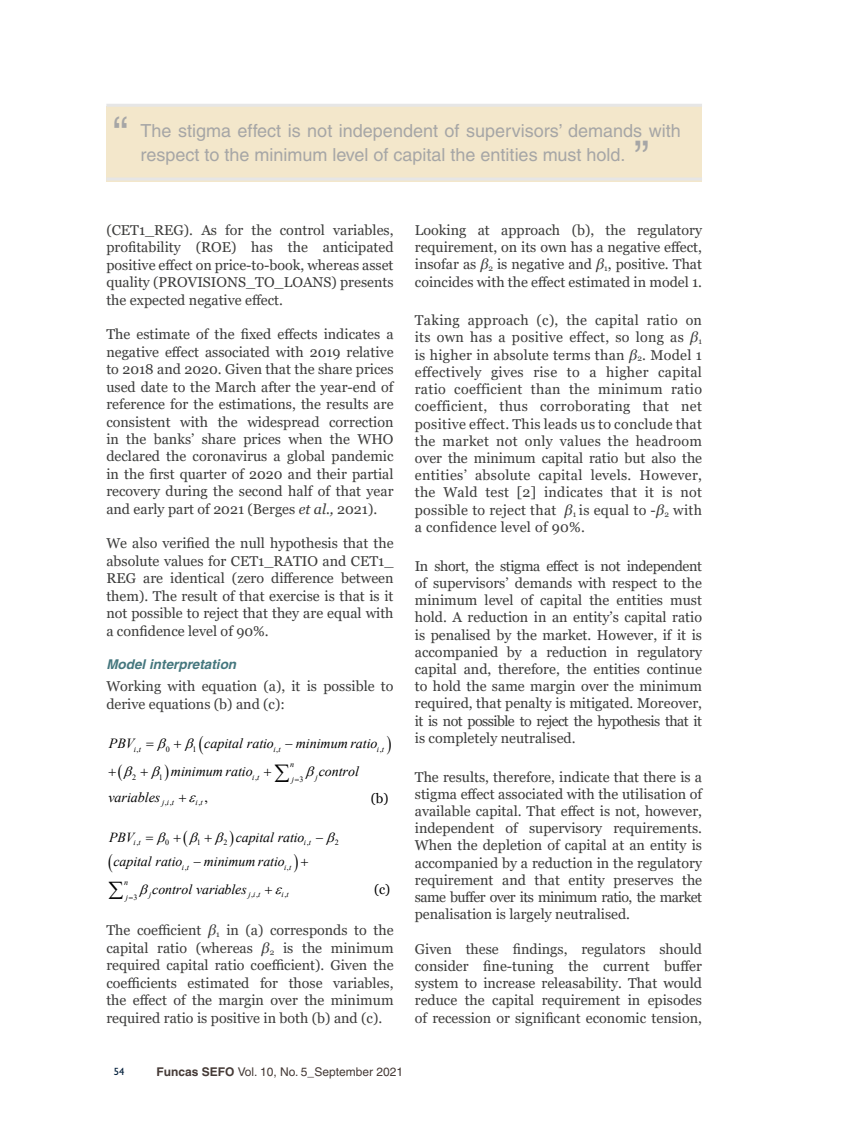
<style>
.page{position:relative;width:851px;height:1127px;background:#fff}
.page>*{position:absolute;margin:0;border:0;box-sizing:border-box;transform-origin:0 0}
.t1{font:45px "Helvetica";color:#a6a6a6}
.t2{font:18px/24px "Helvetica";color:#a6a6a6}
.t3{font:14.25px/17.2px "Georgia";color:#3c3c3b;text-align:justify}
.t4{font:italic 13.95px "Times New Roman";color:#000}
.t5{font:italic 13.8px/27.6px "Times New Roman";color:#000}
.t6{font:italic 700 13.5px "Helvetica";color:#45777e}
.t7{font:13.5px "Georgia";color:#000}
.t8{font:12px "Helvetica";color:#453a36}
.t9{font:500 10.5px "Gill Sans MT Std";color:#001d39}
.t10{font:italic 8.1px "Times New Roman";color:#000}
.t11{font:8.1px "Times New Roman";color:#000}
.t12{font:italic 7.95px "Times New Roman";color:#000}
.t13{font:7.95px "Times New Roman";color:#000}
.s1{font-style:italic}
.s2{font-family:"Helvetica CE";font-weight:700}
</style>
<div class="page">
<div style="left:106px;top:106px;width:596px;height:75px;background:#f3e7cb"></div>
<hr style="left:106px;top:104px;width:596px;height:3px;background:#e6e6e6">
<hr style="left:106px;top:177px;width:596px;height:3px;background:#e6e6e6">
<h1 class="t1" style="left:113px;top:107px;width:16px">“</h1>
<p class="t2" style="left:140px;top:118px;width:542px">The stigma effect is not independent of supervisors’ demands with respect to the minimum level of capital the entities must hold.</p>
<h1 class="t1" style="left:634px;top:131px;width:16px">”</h1>
<p class="t3" style="left:106px;top:221px;width:289px">(CET1_REG). As for the control variables, profitability (ROE) has the anticipated positive effect on price-to-book, whereas asset quality (PROVISIONS_TO_LOANS) presents the expected negative effect.</p>
<p class="t3" style="left:106px;top:326px;width:289px">The estimate of the fixed effects indicates a negative effect associated with 2019 relative to 2018 and 2020. Given that the share prices used date to the March after the year-end of reference for the estimations, the results are consistent with the widespread correction in the banks’ share prices when the WHO declared the coronavirus a global pandemic in the first quarter of 2020 and their partial recovery during the second half of that year and early part of 2021 (Berges <span class="s1">et al.,</span> 2021).</p>
<p class="t3" style="left:106px;top:535px;width:289px">We also verified the null hypothesis that the absolute values for CET1_RATIO and CET1_ REG are identical (zero difference between them). The result of that exercise is that is it not possible to reject that they are equal with a confidence level of 90%.</p>
<p class="t6" style="left:106px;top:656px;width:131px">Model interpretation</p>
<p class="t3" style="left:106px;top:678px;width:288px">Working with equation (a), it is possible to derive equations (b) and (c):</p>
<p class="t4" style="left:109px;top:734px;width:27px">PBV</p>
<p class="t4" style="left:204px;top:734px;width:71px">capital ratio</p>
<p class="t4" style="left:285px;top:734px;width:94px">− minimum ratio</p>
<p class="t4" style="left:171px;top:762px;width:83px">minimum ratio</p>
<p class="t4" style="left:318px;top:762px;width:42px">control</p>
<p class="t4" style="left:108px;top:787px;width:53px">variables</p>
<p class="t7" style="left:371px;top:790px;width:19px">(b)</p>
<p class="t13" style="left:136px;top:837px;width:3px">,</p>
<p class="t11" style="left:166px;top:743px;width:6px">0</p>
<p class="t11" style="left:192px;top:743px;width:6px">1</p>
<p class="t10" style="left:134px;top:743px;width:9px">i t</p>
<p class="t10" style="left:273px;top:743px;width:9px">i t</p>
<p class="t10" style="left:377px;top:743px;width:9px">i t</p>
<p class="t10" style="left:290px;top:759px;width:6px">n</p>
<p class="t10" style="left:252px;top:771px;width:9px">i t</p>
<p class="t10" style="left:315px;top:771px;width:4px">j</p>
<p class="t11" style="left:137px;top:743px;width:4px">,</p>
<p class="t11" style="left:276px;top:743px;width:4px">,</p>
<p class="t11" style="left:380px;top:743px;width:4px">,</p>
<p class="t11" style="left:132px;top:771px;width:6px">2</p>
<p class="t11" style="left:159px;top:771px;width:6px">1</p>
<p class="t11" style="left:255px;top:771px;width:4px">,</p>
<p class="t11" style="left:299px;top:774px;width:6px">3</p>
<p class="t10" style="left:292px;top:774px;width:4px">j</p>
<p class="t10" style="left:162px;top:797px;width:14px">jit</p>
<p class="t10" style="left:195px;top:797px;width:9px">i t</p>
<p class="t11" style="left:165px;top:797px;width:8px">, ,</p>
<p class="t11" style="left:198px;top:797px;width:11px">, <sup>,</sup></p>
<p class="t5" style="left:109px;top:823px;width:27px">PBV</p>
<p class="t5" style="left:236px;top:823px;width:70px">capital ratio</p>
<p class="t5" style="left:113px;top:847px;width:70px">capital ratio</p>
<p class="t13" style="left:165px;top:837px;width:5px">0</p>
<p class="t13" style="left:197px;top:837px;width:5px">1</p>
<p class="t13" style="left:223px;top:837px;width:5px">2</p>
<p class="t13" style="left:335px;top:837px;width:5px">2</p>
<p class="t12" style="left:133px;top:837px;width:9px">i t</p>
<p class="t12" style="left:304px;top:837px;width:9px">i t</p>
<p class="t12" style="left:182px;top:861px;width:9px">i t</p>
<p class="t12" style="left:284px;top:861px;width:9px">i t</p>
<p class="t13" style="left:307px;top:837px;width:3px">,</p>
<p class="t5" style="left:152px;top:847px;width:134px;text-indent:41px">− minimum ratio control variables</p>
<p class="t13" style="left:185px;top:861px;width:3px">,</p>
<p class="t13" style="left:287px;top:861px;width:3px">,</p>
<p class="t13" style="left:251px;top:889px;width:8px">, ,</p>
<p class="t13" style="left:284px;top:889px;width:3px">,</p>
<p class="t12" style="left:124px;top:877px;width:5px">n</p>
<p class="t7" style="left:374px;top:881px;width:18px">(c)</p>
<p class="t12" style="left:149px;top:889px;width:4px">j</p>
<p class="t12" style="left:248px;top:889px;width:13px">jit</p>
<p class="t12" style="left:281px;top:889px;width:9px">i t</p>
<p class="t13" style="left:133px;top:891px;width:5px">3</p>
<p class="t12" style="left:126px;top:891px;width:4px">j</p>
<p class="t3" style="left:106px;top:922px;width:289px">The coefficient <span class="s1">β</span><sub>1</sub> in (a) corresponds to the capital ratio (whereas <span class="s1">β</span><sub>2</sub> is the minimum required capital ratio coefficient). Given the coefficients estimated for those variables, the effect of the margin over the minimum required ratio is positive in both (b) and (c).</p>
<p class="t3" style="left:415px;top:221px;width:289px">Looking at approach (b), the regulatory requirement, on its own has a negative effect, insofar as <span class="s1">β</span><sub>2</sub> is negative and <span class="s1">β</span><sub>1</sub>, positive. That coincides with the effect estimated in model 1.</p>
<p class="t3" style="left:415px;top:312px;width:289px">Taking approach (c), the capital ratio on its own has a positive effect, so long as <span class="s1">β</span><sub>1 </sub>is higher in absolute terms than <span class="s1">β</span><sub>2</sub>. Model 1 effectively gives rise to a higher capital ratio coefficient than the minimum ratio coefficient, thus corroborating that net positive effect. This leads us to conclude that the market not only values the headroom over the minimum capital ratio but also the entities’ absolute capital levels. However, the Wald test [2] indicates that it is not possible to reject that <span class="s1">β</span><sub>1</sub> is equal to -<span class="s1">β</span><sub>2</sub> with a confidence level of 90%.</p>
<p class="t3" style="left:415px;top:557px;width:289px">In short, the stigma effect is not independent of supervisors’ demands with respect to the minimum level of capital the entities must hold. A reduction in an entity’s capital ratio is penalised by the market. However, if it is accompanied by a reduction in regulatory capital and, therefore, the entities continue to hold the same margin over the minimum required, that penalty is mitigated. Moreover, it is not possible to reject the hypothesis that it is completely neutralised.</p>
<p class="t3" style="left:415px;top:768px;width:289px">The results, therefore, indicate that there is a stigma effect associated with the utilisation of available capital. That effect is not, however, independent of supervisory requirements.<br>When the depletion of capital at an entity is accompanied by a reduction in the regulatory requirement and that entity preserves the same buffer over its minimum ratio, the market penalisation is largely neutralised.</p>
<p class="t3" style="left:415px;top:940px;width:289px">Given these findings, regulators should consider fine-tuning the current buffer system to increase releasability. That would reduce the capital requirement in episodes of recession or significant economic tension,</p>
<p class="t9" style="left:114px;top:1065px;width:12px">54</p>
<p class="t8" style="left:156px;top:1064px;width:248px"><span class="s2">Funcas SEFO</span> Vol. 10, No. 5_September 2021</p>
</div>
